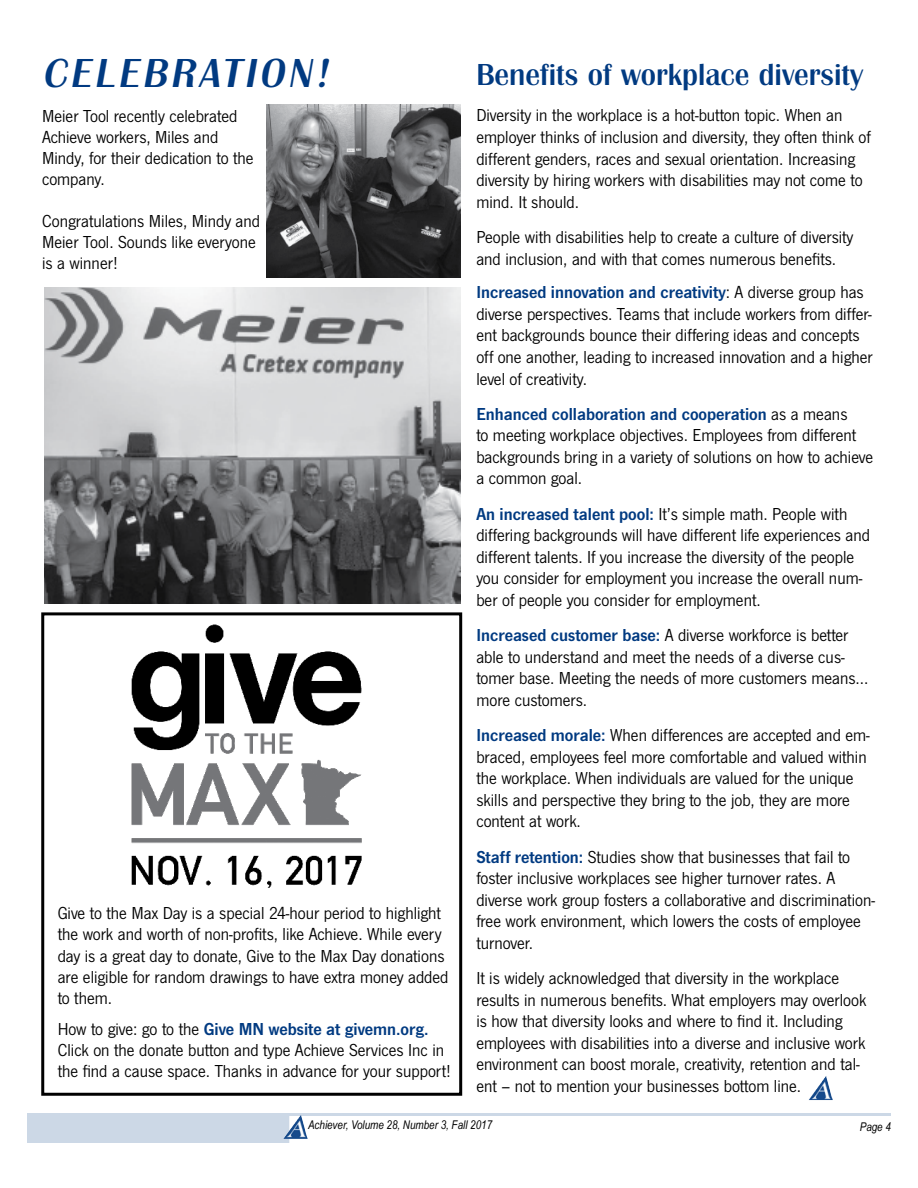
<style>
.page{position:relative;width:918px;height:1188px;background:#fff}
.page>*{position:absolute;margin:0;border:0;box-sizing:border-box;transform-origin:0 0}
.t1{font:italic 500 42px "Britannic T";color:#013a81}
.t2{font:500 31.5px "Britannic T";color:#013a81}
.t3{font:18px/21.6px "News Got T";color:#000}
.t4{font:italic 12px "Arial Narrow";color:#000}
.s1{font-weight:600;color:#013a81}
</style>
<div class="page">
<div style="left:27px;top:1113px;width:262px;height:30px;background:#ccd8e6"></div>
<hr style="left:288px;top:1113px;width:603px;height:3px;background:#ccd8e6">
<img style="left:283px;top:1115px;width:25px;height:24px">
<img style="left:44px;top:287px;width:416px;height:317px">
<img style="left:266px;top:105px;width:194px;height:172px">
<img style="left:131px;top:624px;width:231px;height:264px">
<div style="left:41px;top:612px;width:421px;height:484px;border:3px solid #000"></div>
<hr style="left:917px;top:1113px;width:1px;height:30px;background:#ccd8e6">
<img style="left:808px;top:1076px;width:25px;height:24px">
<h1 class="t1" style="left:42px;top:51px;width:296px">CELEBRATION!</h1>
<p class="t3" style="left:42px;top:105px;width:213px;line-height:21px">Meier Tool recently celebrated<br>Achieve workers, Miles and<br>Mindy, for their dedication to the company.</p>
<p class="t3" style="left:42px;top:210px;width:220px;line-height:21px">Congratulations Miles, Mindy and<br>Meier Tool. Sounds like everyone is a winner!</p>
<p class="t3" style="left:58px;top:903px;width:392px;line-height:21px">Give to the Max Day is a special 24-hour period to highlight the work and worth of non-profits, like Achieve. While every day is a great day to donate, Give to the Max Day donations are eligible for random drawings to have extra money added to them.</p>
<p class="t3" style="left:58px;top:1018px;width:395px;line-height:21px">How to give: go to the <span class="s1">Give MN website at givemn.org.<br></span>Click on the donate button and type Achieve Services Inc in the find a cause space. Thanks in advance for your support!</p>
<h2 class="t2" style="left:476px;top:57px;width:389px">Benefits of workplace diversity</h2>
<p class="t3" style="left:476px;top:104px;width:396px">Diversity in the workplace is a hot-button topic. When an employer thinks of inclusion and diversity, they often think of different genders, races and sexual orientation. Increasing diversity by hiring workers with disabilities may not come to mind. It should.</p>
<p class="t3" style="left:476px;top:226px;width:379px">People with disabilities help to create a culture of diversity and inclusion, and with that comes numerous benefits.</p>
<p class="t3" style="left:476px;top:281px;width:398px"><span class="s1">Increased innovation and creativity</span>: A diverse group has diverse perspectives. Teams that include workers from differ&shy;ent backgrounds bounce their differing ideas and concepts off one another, leading to increased innovation and a higher level of creativity.</p>
<p class="t3" style="left:476px;top:402px;width:398px"><span class="s1">Enhanced collaboration and cooperation</span> as a means<br>to meeting workplace objectives. Employees from different backgrounds bring in a variety of solutions on how to achieve a common goal.</p>
<p class="t3" style="left:476px;top:502px;width:395px"><span class="s1">An increased talent pool:</span> It’s simple math. People with differing backgrounds will have different life experiences and different talents. If you increase the diversity of the people you consider for employment you increase the overall num&shy;ber of people you consider for employment.</p>
<p class="t3" style="left:476px;top:624px;width:394px"><span class="s1">Increased customer base:</span> A diverse workforce is better able to understand and meet the needs of a diverse cus&shy;tomer base. Meeting the needs of more customers means… more customers.</p>
<p class="t3" style="left:476px;top:724px;width:395px"><span class="s1">Increased morale:</span> When differences are accepted and em&shy;braced, employees feel more comfortable and valued within the workplace. When individuals are valued for the unique skills and perspective they bring to the job, they are more content at work.</p>
<p class="t3" style="left:476px;top:845px;width:400px"><span class="s1">Staff retention:</span> Studies show that businesses that fail to foster inclusive workplaces see higher turnover rates. A diverse work group fosters a collaborative and discrimination&shy;free work environment, which lowers the costs of employee turnover.</p>
<p class="t3" style="left:476px;top:967px;width:392px">It is widely acknowledged that diversity in the workplace results in numerous benefits. What employers may overlook is how that diversity looks and where to find it. Including employees with disabilities into a diverse and inclusive work environment can boost morale, creativity, retention and tal&shy;ent – not to mention your businesses bottom line.</p>
<p class="t4" style="left:308px;top:1117px;width:186px">Achiever, Volume 28, Number 3, Fall 2017</p>
<p class="t4" style="left:860px;top:1118px;width:33px">Page 4</p>
</div>
